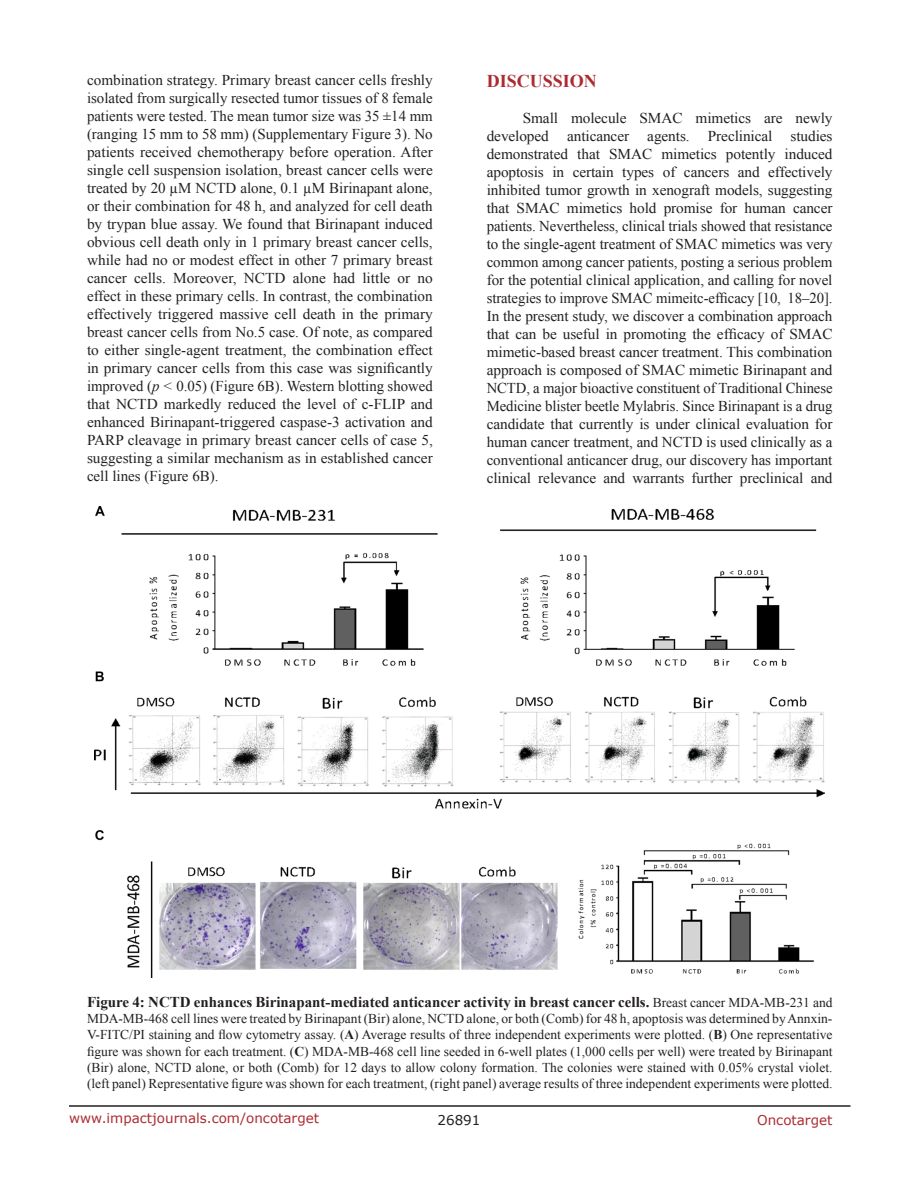
<style>
.page{position:relative;width:918px;height:1188px;background:#fff}
.page>*{position:absolute;margin:0;border:0;box-sizing:border-box;transform-origin:0 0}
.Heading{font:700 18px "Times New Roman";color:#ac2b31}
.BodyText{font:15px/18px "Times New Roman";letter-spacing:-.005em;color:#231f20;text-align:justify}
.FigureText{font:700 15px "Times New Roman";color:#231f20}
.FigureText-2{font:13.5px/16.2px "Times New Roman";color:#231f20;text-align:justify}
.t1{font:13.5px "Verdana";color:#ac2b31}
.t2{font:13.5px "Verdana";color:#231f20}
.s1{font-style:italic}
.s2{font-weight:400;font-size:13.5px}
.s3{font-weight:700}
</style>
<div class="page">
<hr style="left:69px;top:1105px;width:781px;height:2px;background:#231f20">
<img style="left:95px;top:506px;width:730px;height:472px">
<p class="BodyText" style="left:87px;top:71px;width:347px">combination strategy. Primary breast cancer cells freshly isolated from surgically resected tumor tissues of 8 female patients were tested. The mean tumor size was 35 ±14 mm (ranging 15 mm to 58 mm) (Supplementary Figure 3). No patients received chemotherapy before operation. After single cell suspension isolation, breast cancer cells were treated by 20 µM NCTD alone, 0.1 µM Birinapant alone, or their combination for 48 h, and analyzed for cell death by trypan blue assay. We found that Birinapant induced obvious cell death only in 1 primary breast cancer cells, while had no or modest effect in other 7 primary breast cancer cells. Moreover, NCTD alone had little or no effect in these primary cells. In contrast, the combination effectively triggered massive cell death in the primary breast cancer cells from No.5 case. Of note, as compared to either single-agent treatment, the combination effect in primary cancer cells from this case was significantly improved (<span class="s1">p &lt;</span> 0.05) (Figure 6B). Western blotting showed that NCTD markedly reduced the level of c-FLIP and enhanced Birinapant-triggered caspase-3 activation and PARP cleavage in primary breast cancer cells of case 5, suggesting a similar mechanism as in established cancer cell lines (Figure 6B).</p>
<p class="Heading" style="left:487px;top:69px;width:112px">DISCUSSION</p>
<p class="BodyText" style="left:487px;top:109px;width:347px;text-indent:36px">Small molecule SMAC mimetics are newly developed anticancer agents. Preclinical studies demonstrated that SMAC mimetics potently induced apoptosis in certain types of cancers and effectively inhibited tumor growth in xenograft models, suggesting that SMAC mimetics hold promise for human cancer patients. Nevertheless, clinical trials showed that resistance to the single-agent treatment of SMAC mimetics was very common among cancer patients, posting a serious problem for the potential clinical application, and calling for novel strategies to improve SMAC mimeitc-efficacy [10, 18–20].<br>In the present study, we discover a combination approach that can be useful in promoting the efficacy of SMAC mimetic-based breast cancer treatment. This combination approach is composed of SMAC mimetic Birinapant and NCTD, a major bioactive constituent of Traditional Chinese Medicine blister beetle Mylabris. Since Birinapant is a drug candidate that currently is under clinical evaluation for human cancer treatment, and NCTD is used clinically as a conventional anticancer drug, our discovery has important clinical relevance and warrants further preclinical and</p>
<p class="FigureText" style="left:87px;top:992px;width:747px">Figure 4: NCTD enhances Birinapant-mediated anticancer activity in breast cancer cells. <span class="s2">Breast cancer MDA-MB-231 and</span></p>
<p class="FigureText-2" style="left:87px;top:1010px;width:747px">MDA-MB-468 cell lines were treated by Birinapant (Bir) alone, NCTD alone, or both (Comb) for 48 h, apoptosis was determined by Annxin-V-FITC/PI staining and flow cytometry assay. (<span class="s3">A</span>) Average results of three independent experiments were plotted. (<span class="s3">B</span>) One representative figure was shown for each treatment. (<span class="s3">C</span>) MDA-MB-468 cell line seeded in 6-well plates (1,000 cells per well) were treated by Birinapant (Bir) alone, NCTD alone, or both (Comb) for 12 days to allow colony formation. The colonies were stained with 0.05% crystal violet. (left panel) Representative figure was shown for each treatment, (right panel) average results of three independent experiments were plotted.</p>
<p class="t1" style="left:69px;top:1109px;width:252px">www.impactjournals.com/oncotarget</p>
<p class="t2" style="left:438px;top:1111px;width:44px">26891</p>
<p class="t1" style="left:757px;top:1111px;width:77px">Oncotarget</p>
</div>
